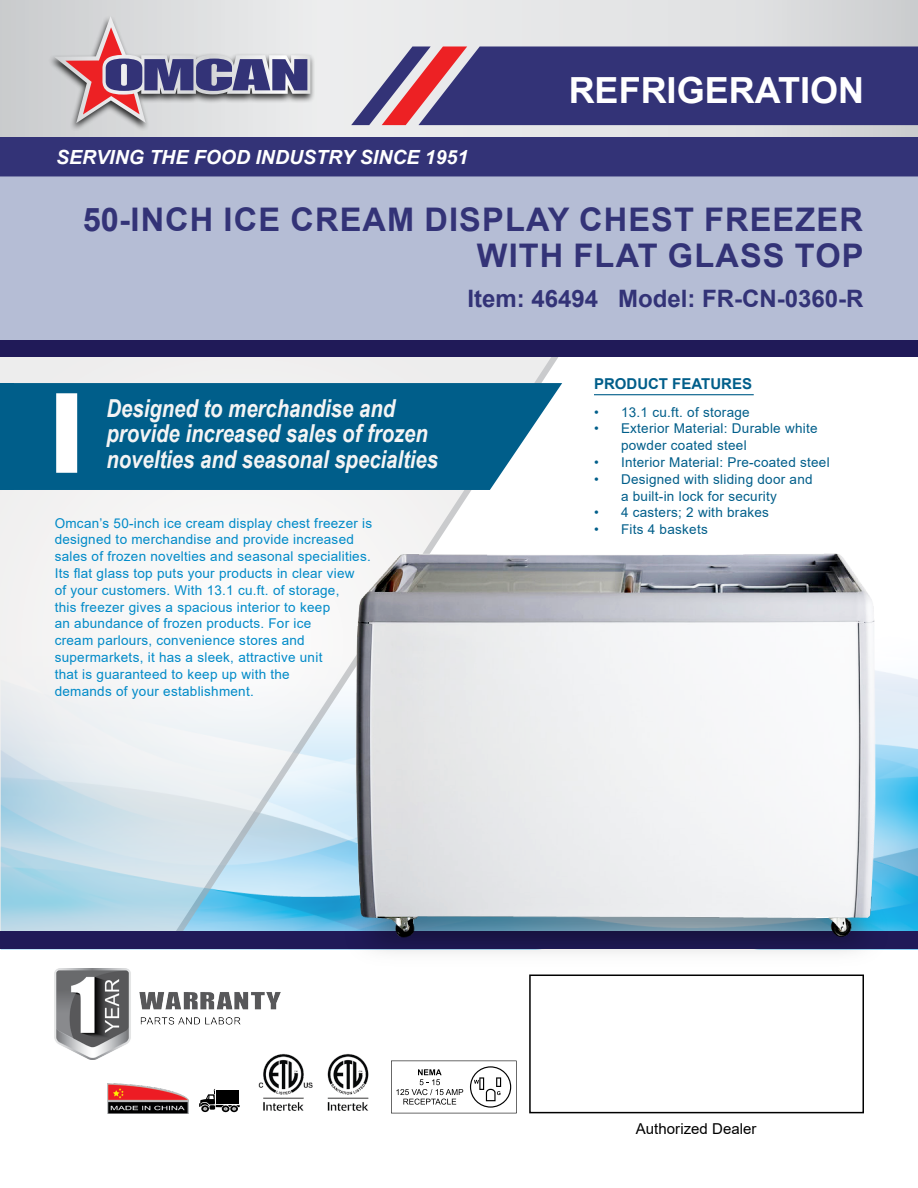
<style>
.page{position:relative;width:918px;height:1188px;background:#fff}
.page>*{position:absolute;margin:0;border:0;box-sizing:border-box;transform-origin:0 0}
.t1{font:700 36px "Arial";color:#fff}
.t2{font:700 32.55px/36px "Arial";letter-spacing:.035em;color:#337}
.t3{font:italic 700 24.75px/25.5px "Arial Narrow";color:#f4f4f4}
.t4{font:700 24px "Arial";color:#337}
.t5{font:italic 700 19.5px "Arial";color:#fff}
.t6{font:15px "Arial";letter-spacing:.005em;color:#000}
.t7{font:700 15px "Arial";color:#005e8a}
.t8{font:13.5px/16.8px "Arial";letter-spacing:.02em;color:#008ac8}
.t9{font:13.5px/16.8px "Arial";letter-spacing:.02em;color:#005e8a}
</style>
<div class="page">
<svg style="left:0;top:0;width:918px;height:137px;background:#dedfe0"></svg>
<div style="left:0;top:137px;width:918px;height:39px;background:#337"></div>
<svg style="left:351px;top:46px;width:567px;height:79px;background:#4d457f"></svg>
<div style="left:48px;top:14px;width:268px;height:117px;background:#000;opacity:.8"></div>
<svg style="left:54px;top:16px;width:256px;height:107px;background:#b8adba"></svg>
<svg style="left:0;top:357px;width:558px;height:575px"></svg>
<div style="left:0;top:176px;width:918px;height:165px;background:#b5bdd5"></div>
<div style="left:0;top:341px;width:918px;height:16px;background:#201a58"></div>
<div style="left:0;top:932px;width:918px;height:18px;background:#201a58"></div>
<svg style="left:14px;top:383px;width:548px;height:107px;background:#116992"></svg>
<div style="left:0;top:383px;width:14px;height:107px;background:#005e8a"></div>
<div style="left:56px;top:393px;width:21px;height:80px;background:#fff"></div>
<hr style="left:594px;top:394px;width:160px;height:1px;background:#005e8a">
<img style="left:281px;top:544px;width:637px;height:431px">
<div style="left:529px;top:975px;width:335px;height:138px;border:2px solid #000"></div>
<img style="left:108px;top:1083px;width:80px;height:30px">
<div style="left:222px;top:1105px;width:7px;height:7px;background:#000;border-radius:50%"></div>
<svg style="left:199px;top:1089px;width:41px;height:22px"></svg>
<img style="left:54px;top:968px;width:228px;height:92px">
<img style="left:253px;top:1053px;width:116px;height:58px">
<svg style="left:391px;top:1061px;width:126px;height:52px"></svg>
<h3 class="t5" style="left:56px;top:144px;width:414px">SERVING THE FOOD INDUSTRY SINCE 1951</h3>
<h1 class="t1" style="left:569px;top:65px;width:297px">REFRIGERATION</h1>
<h2 class="t2" style="left:477px;top:202px;width:387px;text-indent:-394px">50-in ch ICE CREAM DISPLAY CH EST FREEZER<br>With Flat</h2>
<h2 class="t2" style="left:668px;top:238px;width:171px">GLASS Top</h2>
<h3 class="t4" style="left:467px;top:282px;width:398px">Item: 46494 Model: FR-CN-0360-R</h3>
<p class="t7" style="left:594px;top:374px;width:160px">PRODUCT FEATURES</p>
<h3 class="t3" style="left:106px;top:394px;width:333px">Designed to merchandise and provide increased sales of frozen novelties and seasonal specialties</h3>
<p class="t9" style="left:594px;top:403px;width:157px">• 13.1 cu.ft. of storage</p>
<p class="t9" style="left:621px;top:420px;width:198px;text-indent:-27px">• Exterior Material: Durable white powder coated steel</p>
<p class="t9" style="left:594px;top:454px;width:237px">• Interior Material: Pre-coated steel</p>
<p class="t9" style="left:621px;top:470px;width:193px;text-indent:-27px">• Designed with sliding door and a built-in lock for security</p>
<p class="t9" style="left:594px;top:504px;width:177px">• 4 casters; 2 with brakes</p>
<p class="t9" style="left:594px;top:521px;width:115px">• Fits 4 baskets</p>
<p class="t8" style="left:55px;top:514px;width:319px">Omcan’s 50-inch ice cream display chest freezer is designed to merchandise and provide increased sales of frozen novelties and seasonal specialities.<br>Its flat glass top puts your products in clear view<br>of your customers. With 13.1 cu.ft. of storage,<br>this freezer gives a spacious interior to keep<br>an abundance of frozen products. For ice<br>cream parlours, convenience stores and supermarkets, it has a sleek, attractive unit<br>that is guaranteed to keep up with the<br>demands of your establishment.</p>
<p class="t6" style="left:636px;top:1119px;width:122px">Authorized Dealer</p>
</div>
